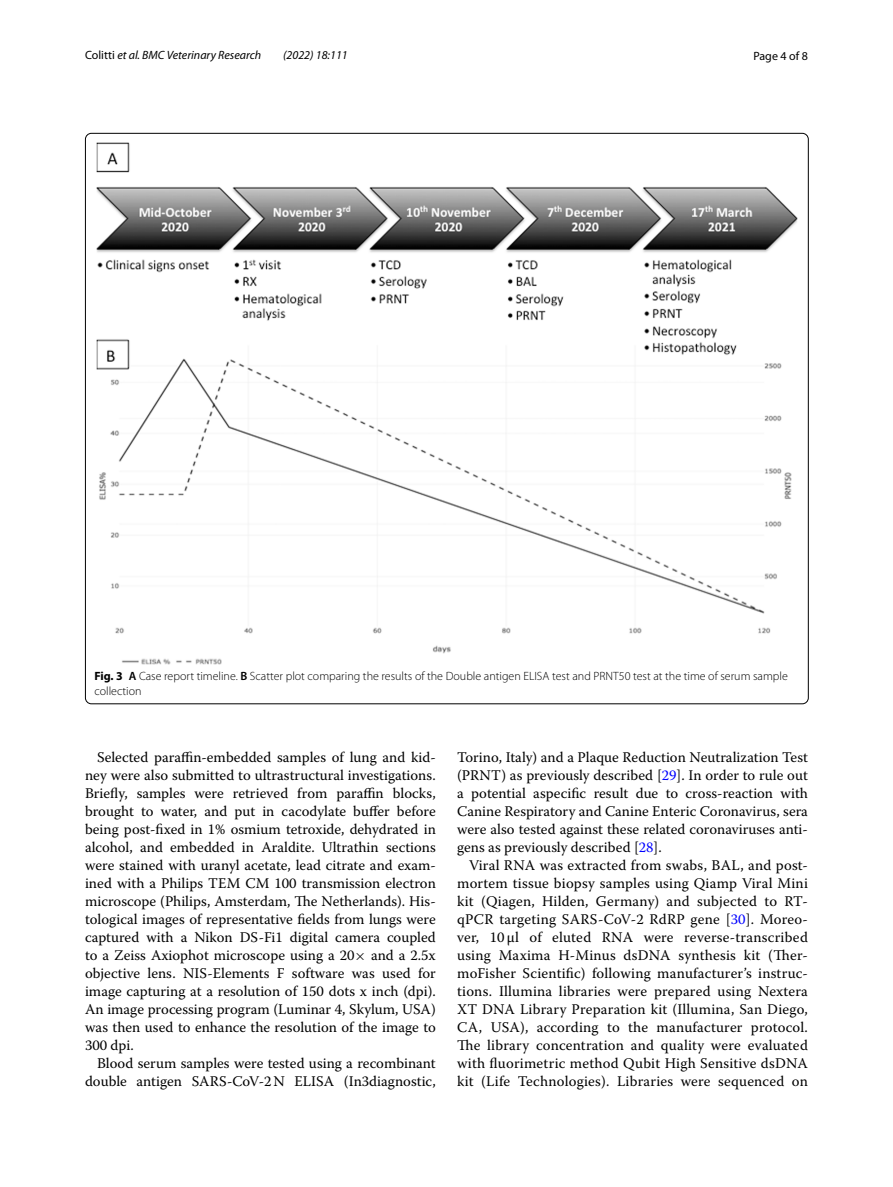
<style>
.page{position:relative;width:893px;height:1187px;background:#fff}
.page>*{position:absolute;margin:0;border:0;box-sizing:border-box;transform-origin:0 0}
.t1{font:14.7px/18px "Warnock Pro";color:#000;text-align:justify}
.t2{font:300 12px/15px "Myriad Pro";color:#000}
.t3{font:italic 12px "Myriad Pro";color:#000}
.t4{font:12px "Myriad Pro";color:#000}
.s1{font-style:normal}
.s2{font-weight:700}
.s3{font-weight:600}
.s4{font-family:"MTSY"}
.s5{color:#00f}
</style>
<div class="page">
<img style="left:97px;top:142px;width:700px;height:522px">
<p class="t3" style="left:85px;top:48px;width:178px"><span class="s1">Colitti</span> et al. BMC Veterinary Research</p>
<p class="t3" style="left:283px;top:48px;width:66px">(2022) 18:111</p>
<p class="t4" style="left:753px;top:48px;width:56px">Page 4 of 8</p>
<p class="t2" style="left:94px;top:668px;width:695px"><span class="s2">Fig. 3</span> <span class="s3">A</span> Case report timeline. <span class="s3">B</span> Scatter plot comparing the results of the Double antigen ELISA test and PRNT50 test at the time of serum sample collection</p>
<p class="t1" style="left:85px;top:747px;width:352px;text-indent:12px">Selected paraffin-embedded samples of lung and kid&shy;ney were also submitted to ultrastructural investigations.<br>Briefly, samples were retrieved from paraffin blocks, brought to water, and put in cacodylate buffer before being post-fixed in 1% osmium tetroxide, dehydrated in alcohol, and embedded in Araldite. Ultrathin sections were stained with uranyl acetate, lead citrate and exam&shy;ined with a Philips TEM CM 100 transmission electron microscope (Philips, Amsterdam, The Netherlands). His&shy;tological images of representative fields from lungs were captured with a Nikon DS-Fi1 digital camera coupled to a Zeiss Axiophot microscope using a 20<span class="s4">×</span> and a 2.5x objective lens. NIS-Elements F software was used for image capturing at a resolution of 150 dots x inch (dpi).<br>An image processing program (Luminar 4, Skylum, USA) was then used to enhance the resolution of the image to 300 dpi.</p>
<p class="t1" style="left:85px;top:1053px;width:352px;text-align:right">Blood serum samples were tested using a recombinant double antigen SARS-CoV-2N ELISA (In3diagnostic,</p>
<p class="t1" style="left:457px;top:747px;width:352px">Torino, Italy) and a Plaque Reduction Neutralization Test (PRNT) as previously described [<span class="s5">29</span>]. In order to rule out a potential aspecific result due to cross-reaction with Canine Respiratory and Canine Enteric Coronavirus, sera were also tested against these related coronaviruses anti&shy;gens as previously described [<span class="s5">28</span>].</p>
<p class="t1" style="left:457px;top:855px;width:352px;text-indent:12px">Viral RNA was extracted from swabs, BAL, and post&shy;mortem tissue biopsy samples using Qiamp Viral Mini kit (Qiagen, Hilden, Germany) and subjected to RT&shy;qPCR targeting SARS-CoV-2 RdRP gene [<span class="s5">30</span>]. Moreo&shy;ver, 10 μl of eluted RNA were reverse-transcribed using Maxima H-Minus dsDNA synthesis kit (Ther&shy;moFisher Scientific) following manufacturer’s instruc&shy;tions. Illumina libraries were prepared using Nextera XT DNA Library Preparation kit (Illumina, San Diego, CA, USA), according to the manufacturer protocol.<br>The library concentration and quality were evaluated with fluorimetric method Qubit High Sensitive dsDNA kit (Life Technologies). Libraries were sequenced on</p>
</div>
